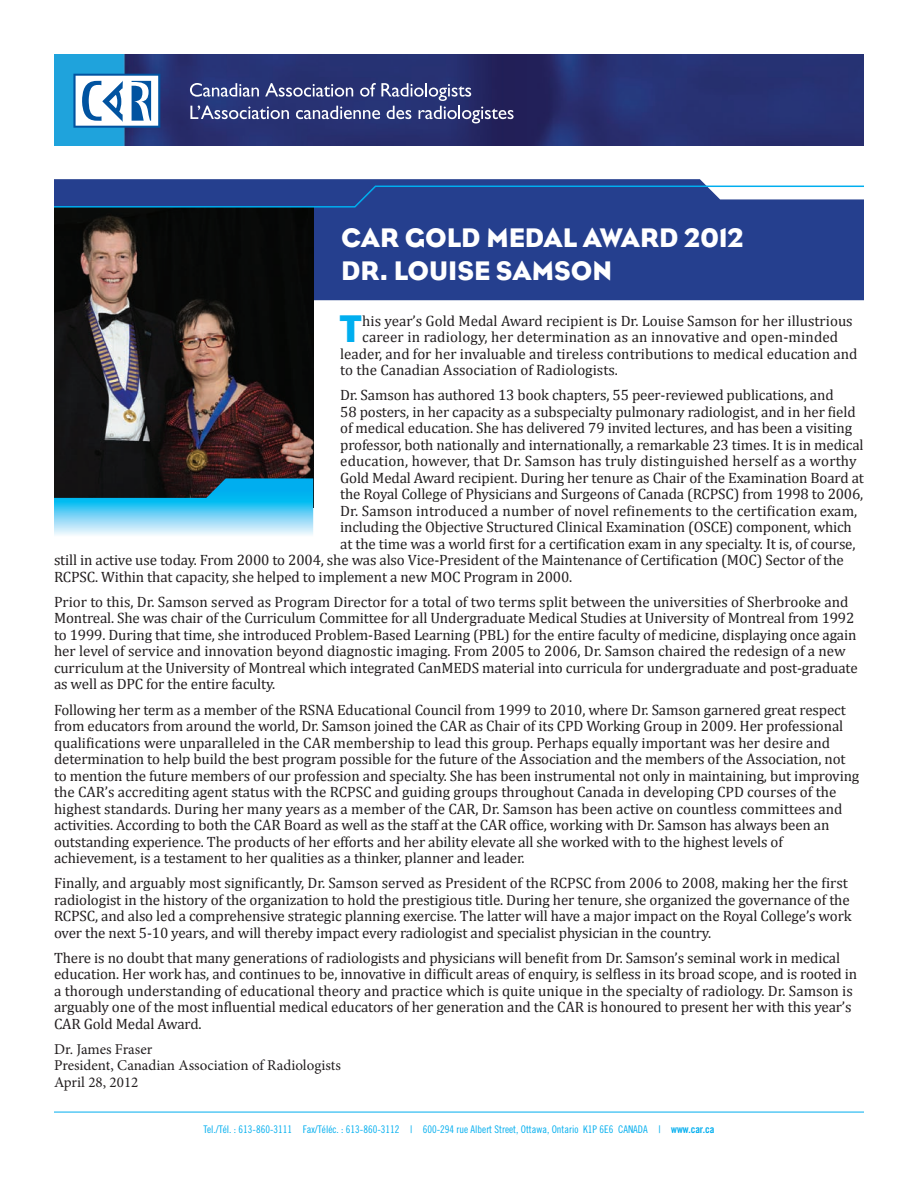
<style>
.page{position:relative;width:918px;height:1188px;background:#fff}
.page>*{position:absolute;margin:0;border:0;box-sizing:border-box;transform-origin:0 0}
.t1{font:39.3px "Bureau Eagle";color:#00aeef}
.t2{font:27.45px/33px "Bureau Eagle";color:#fff}
.t3{font:15px/16.5px "Cambria";letter-spacing:-.01em;color:#231f20}
.t4{font:15px "Cambria";letter-spacing:.01em;color:#231f20}
.t5{font:15px/16.5px "Minion Pro";color:#231f20}
.t6{font:10.5px "Trade Gothic Cond Eighteen";color:#00aeef}
.s1{font-family:"Trade Gothic Bold Cond Twenty"}
</style>
<div class="page">
<img style="left:54px;top:54px;width:810px;height:92px">
<svg style="left:73px;top:74px;width:87px;height:54px"></svg>
<svg style="left:190px;top:83px;width:324px;height:40px;background:#4e568b"></svg>
<div style="left:54px;top:179px;width:810px;height:121px;background:#253f8e"></div>
<hr style="left:54px;top:1112px;width:810px;height:1px;background:#00aeef">
<img style="left:54px;top:208px;width:259px;height:270px">
<svg style="left:54px;top:478px;width:259px;height:57px;background:#53a5c3"></svg>
<svg style="left:54px;top:185px;width:810px;height:23px;background:#39599f"></svg>
<h2 class="t2" style="left:341px;top:221px;width:404px">CAR GOLD MEDAL AWARD 2012<br>DR. LOUISE SAMSON</h2>
<h1 class="t1" style="left:340px;top:306px;width:24px">T</h1>
<p class="t3" style="left:362px;top:312px;width:492px">his year’s Gold Medal Award recipient is Dr. Louise Samson for her illustrious</p>
<p class="t4" style="left:362px;top:328px;width:478px">career in radiology, her determination as an innovative and open-minded</p>
<p class="t3" style="left:340px;top:345px;width:519px">leader, and for her invaluable and tireless contributions to medical education and</p>
<p class="t3" style="left:340px;top:362px;width:279px">to the Canadian Association of Radiologists.</p>
<p class="t3" style="left:340px;top:387px;width:495px">Dr. Samson has authored 13 book chapters, 55 peer-reviewed publications, and</p>
<p class="t3" style="left:340px;top:403px;width:517px">58 posters, in her capacity as a subspecialty pulmonary radiologist, and in her field</p>
<p class="t3" style="left:340px;top:420px;width:513px">of medical education. She has delivered 79 invited lectures, and has been a visiting</p>
<p class="t3" style="left:340px;top:436px;width:525px">professor, both nationally and internationally, a remarkable 23 times. It is in medical</p>
<p class="t4" style="left:340px;top:452px;width:518px">education, however, that Dr. Samson has truly distinguished herself as a worthy</p>
<p class="t3" style="left:340px;top:469px;width:525px">Gold Medal Award recipient. During her tenure as Chair of the Examination Board at</p>
<p class="t3" style="left:340px;top:486px;width:525px">the Royal College of Physicians and Surgeons of Canada (RCPSC) from 1998 to 2006,</p>
<p class="t4" style="left:340px;top:502px;width:519px">Dr. Samson introduced a number of novel refinements to the certification exam,</p>
<p class="t3" style="left:340px;top:519px;width:513px">including the Objective Structured Clinical Examination (OSCE) component, which</p>
<p class="t3" style="left:340px;top:535px;width:517px">at the time was a world first for a certification exam in any specialty. It is, of course,</p>
<p class="t3" style="left:54px;top:552px;width:791px">still in active use today. From 2000 to 2004, she was also Vice-President of the Maintenance of Certification (MOC) Sector of the</p>
<p class="t3" style="left:54px;top:568px;width:520px">RCPSC. Within that capacity, she helped to implement a new MOC Program in 2000.</p>
<p class="t3" style="left:54px;top:593px;width:805px">Prior to this, Dr. Samson served as Program Director for a total of two terms split between the universities of Sherbrooke and Montreal. She was chair of the Curriculum Committee for all Undergraduate Medical Studies at University of Montreal from 1992 to 1999. During that time, she introduced Problem-Based Learning (PBL) for the entire faculty of medicine, displaying once again her level of service and innovation beyond diagnostic imaging. From 2005 to 2006, Dr. Samson chaired the redesign of a new curriculum at the University of Montreal which integrated CanMEDS material into curricula for undergraduate and post-graduate as well as DPC for the entire faculty.</p>
<p class="t3" style="left:54px;top:701px;width:807px">Following her term as a member of the RSNA Educational Council from 1999 to 2010, where Dr. Samson garnered great respect from educators from around the world, Dr. Samson joined the CAR as Chair of its CPD Working Group in 2009. Her professional qualifications were unparalleled in the CAR membership to lead this group. Perhaps equally important was her desire and determination to help build the best program possible for the future of the Association and the members of the Association, not to mention the future members of our profession and specialty. She has been instrumental not only in maintaining, but improving the CAR’s accrediting agent status with the RCPSC and guiding groups throughout Canada in developing CPD courses of the highest standards. During her many years as a member of the CAR, Dr. Samson has been active on countless committees and activities. According to both the CAR Board as well as the staff at the CAR office, working with Dr. Samson has always been an outstanding experience. The products of her efforts and her ability elevate all she worked with to the highest levels of achievement, is a testament to her qualities as a thinker, planner and leader.</p>
<p class="t3" style="left:54px;top:875px;width:799px">Finally, and arguably most significantly, Dr. Samson served as President of the RCPSC from 2006 to 2008, making her the first radiologist in the history of the organization to hold the prestigious title. During her tenure, she organized the governance of the RCPSC, and also led a comprehensive strategic planning exercise. The latter will have a major impact on the Royal College’s work over the next 5-10 years, and will thereby impact every radiologist and specialist physician in the country.</p>
<p class="t3" style="left:54px;top:949px;width:805px">There is no doubt that many generations of radiologists and physicians will benefit from Dr. Samson’s seminal work in medical education. Her work has, and continues to be, innovative in difficult areas of enquiry, is selfless in its broad scope, and is rooted in a thorough understanding of educational theory and practice which is quite unique in the specialty of radiology. Dr. Samson is arguably one of the most influential medical educators of her generation and the CAR is honoured to present her with this year’s CAR Gold Medal Award.</p>
<p class="t5" style="left:54px;top:1041px;width:288px">Dr. James Fraser<br>President, Canadian Association of Radiologists<br>April 28, 2012</p>
<p class="t6" style="left:204px;top:1123px;width:512px">Tel./Tél. : 613-860-3111 Fax/Téléc. : 613-860-3112 | 600-294 rue Albert Street, Ottawa, Ontario K1P 6E6 CANADA | <span class="s1">www.car.ca</span></p>
</div>
